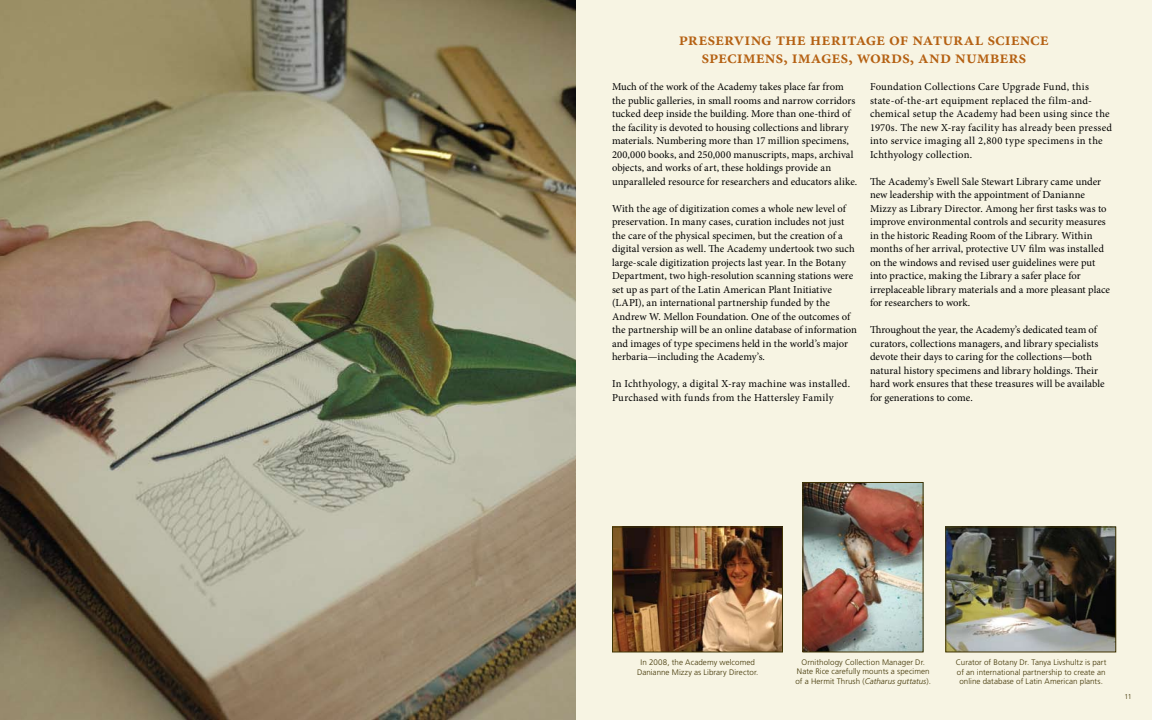
<style>
.page{position:relative;width:1152px;height:720px;background:#fff}
.page>*{position:absolute;margin:0;border:0;box-sizing:border-box;transform-origin:0 0}
.t1{font:600 18px/18px "Minion Pro";letter-spacing:-.005em;color:#b56113;text-align:center}
.t2{font:10.6px/13.5px "Minion Pro";letter-spacing:.005em;color:#000}
.t3{font:10.6px/13.5px "Minion Pro";letter-spacing:.025em;color:#000}
.t4{font:300 8px/9.6px "Frutiger";letter-spacing:.005em;color:#403403;text-align:center}
.t5{font:300 7px "Frutiger";color:#403403}
.s1{font-style:italic}
</style>
<div class="page">
<div style="left:576px;top:0;width:576px;height:720px;background:#f7f4e2"></div>
<img style="left:0;top:0;width:576px;height:720px">
<img style="left:614px;top:528px;width:167px;height:122px">
<div style="left:612px;top:526px;width:171px;height:126px;border:1px solid #403403"></div>
<img style="left:804px;top:484px;width:118px;height:166px">
<div style="left:802px;top:482px;width:122px;height:170px;border:1px solid #403403"></div>
<img style="left:947px;top:528px;width:167px;height:122px">
<div style="left:945px;top:526px;width:171px;height:126px;border:1px solid #403403"></div>
<h1 class="t1" style="left:679px;top:30px;width:372px">Preserving the heritage of natural science specimens, images, words, and numbers</h1>
<p class="t2" style="left:612px;top:80px;width:247px">Much of the work of the Academy takes place far from the public galleries, in small rooms and narrow corridors tucked deep inside the building. More than one-third of the facility is devoted to housing collections and library materials. Numbering more than 17 million specimens, 200,000 books, and 250,000 manuscripts, maps, archival objects, and works of art, these holdings provide an unparalleled resource for researchers and educators alike.</p>
<p class="t2" style="left:612px;top:201px;width:246px">With the age of digitization comes a whole new level of preservation. In many cases, curation includes not just the care of the physical specimen, but the creation of a digital version as well. The Academy undertook two such large-scale digitization projects last year. In the Botany Department, two high-resolution scanning stations were set up as part of the Latin American Plant Initiative (LAPI), an international partnership funded by the Andrew W. Mellon Foundation. One of the outcomes of the partnership will be an online database of information and images of type specimens held in the world’s major herbaria—including the Academy’s.</p>
<p class="t3" style="left:612px;top:377px;width:240px">In Ichthyology, a digital X-ray machine was installed.<br>Purchased with funds from the Hattersley Family</p>
<p class="t3" style="left:870px;top:80px;width:244px">Foundation Collections Care Upgrade Fund, this state-of-the-art equipment replaced the film-and&shy;chemical setup the Academy had been using since the 1970s. The new X-ray facility has already been pressed into service imaging all 2,800 type specimens in the Ichthyology collection.</p>
<p class="t2" style="left:870px;top:175px;width:242px">The Academy’s Ewell Sale Stewart Library came under new leadership with the appointment of Danianne Mizzy as Library Director. Among her first tasks was to improve environmental controls and security measures in the historic Reading Room of the Library. Within months of her arrival, protective UV film was installed on the windows and revised user guidelines were put into practice, making the Library a safer place for irreplaceable library materials and a more pleasant place for researchers to work.</p>
<p class="t2" style="left:870px;top:323px;width:236px">Throughout the year, the Academy’s dedicated team of curators, collections managers, and library specialists devote their days to caring for the collections—both natural history specimens and library holdings. Their hard work ensures that these treasures will be available for generations to come.</p>
<p class="t4" style="left:637px;top:658px;width:123px">In 2008, the Academy welcomed<br>Danianne Mizzy as Library Director.</p>
<p class="t4" style="left:796px;top:657px;width:137px">Ornithology Collection Manager Dr.<br>Nate Rice carefully mounts a specimen of a Hermit Thrush (<span class="s1">Catharus guttatus</span>).</p>
<p class="t4" style="left:956px;top:657px;width:152px">Curator of Botany Dr. Tanya Livshultz is part of an international partnership to create an online database of Latin American plants.</p>
<p class="t5" style="left:1125px;top:692px;width:9px">11</p>
</div>
